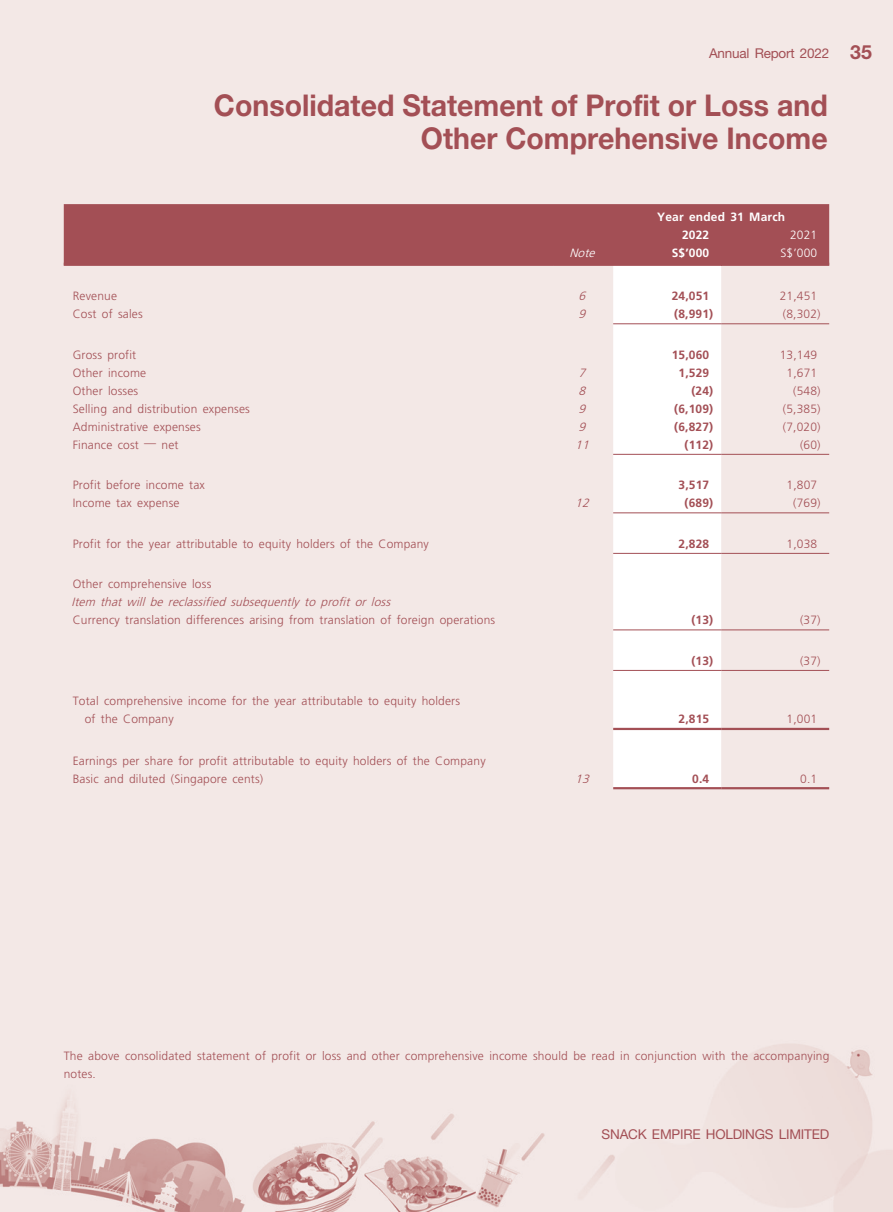
<style>
.page{position:relative;width:893px;height:1212px;background:#f3e8e6}
.page>*{position:absolute;margin:0;border:0;box-sizing:border-box;transform-origin:0 0}
.t1{font:700 30px/33px "Helvetica Neue LT Std";color:#a34f55;text-align:right;scale:.95 1}
.t2{font:13.5px "Helvetica Neue LT Std";letter-spacing:-.015em;color:#a34f55}
._15_Table_Stub{font:300 12px/18px "Frutiger LT Std";letter-spacing:.015em;color:#a34f55}
._01_Body_Text{font:300 12px/18px "Frutiger LT Std";letter-spacing:.015em;color:#a34f55}
._01_Body_Text-2{font:700 12px "Frutiger LT Std";letter-spacing:.015em;color:#a34f55}
._15_Table_Stub-2{font:italic 300 12px "Frutiger LT Std";color:#a34f55}
._01_Body_Text-3{font:700 12px "Frutiger LT Std";letter-spacing:.015em;color:#fff}
._01_Body_Text-4{font:italic 300 12px "Frutiger LT Std";color:#a34f55}
._01_Body_Text-5{font:300 12px "Frutiger LT Std";letter-spacing:.015em;color:#fff}
._01_Body_Text-6{font:italic 300 12px "Frutiger LT Std";color:#fff}
.s1{font-weight:700;font-size:19.5px}
</style>
<div class="page">
<div style="left:64px;top:204px;width:765px;height:59px;background:#a34f55"></div>
<div style="left:613px;top:258px;width:108px;height:8px;background:#a34f55"></div>
<svg style="left:613px;top:266px;width:108px;height:521px"></svg>
<hr style="left:64px;top:263px;width:489px;height:3px;background:#a34f55">
<hr style="left:553px;top:263px;width:60px;height:3px;background:#a34f55">
<hr style="left:721px;top:263px;width:108px;height:3px;background:#a34f55">
<hr style="left:613px;top:323px;width:108px;height:1px;background:#a34f55">
<hr style="left:721px;top:323px;width:108px;height:1px;background:#a34f55">
<hr style="left:613px;top:454px;width:108px;height:1px;background:#a34f55">
<hr style="left:721px;top:454px;width:108px;height:1px;background:#a34f55">
<hr style="left:613px;top:512px;width:108px;height:1px;background:#a34f55">
<hr style="left:721px;top:512px;width:108px;height:1px;background:#a34f55">
<hr style="left:613px;top:553px;width:108px;height:1px;background:#a34f55">
<hr style="left:721px;top:553px;width:108px;height:1px;background:#a34f55">
<hr style="left:613px;top:629px;width:108px;height:1px;background:#a34f55">
<hr style="left:721px;top:629px;width:108px;height:1px;background:#a34f55">
<hr style="left:613px;top:670px;width:108px;height:1px;background:#a34f55">
<hr style="left:721px;top:670px;width:108px;height:1px;background:#a34f55">
<hr style="left:613px;top:728px;width:108px;height:2px;background:#a34f55">
<hr style="left:721px;top:728px;width:108px;height:2px;background:#a34f55">
<hr style="left:613px;top:787px;width:108px;height:2px;background:#a34f55">
<hr style="left:721px;top:787px;width:108px;height:2px;background:#a34f55">
<p class="t2" style="left:709px;top:45px;width:164px">Annual Report 2022 <span class="s1">35</span></p>
<h1 class="t1" style="left:214px;top:88px;width:648px">Consolidated Statement of Profit or Loss and<br>Other Comprehensive Income</h1>
<p class="_01_Body_Text-3" style="left:657px;top:209px;width:130px">Year ended 31 March</p>
<p class="_01_Body_Text-3" style="left:682px;top:227px;width:29px">2022</p>
<p class="_01_Body_Text-5" style="left:790px;top:228px;width:29px">2021</p>
<p class="_01_Body_Text-6" style="left:569px;top:246px;width:30px">Note</p>
<p class="_01_Body_Text-3" style="left:672px;top:245px;width:39px">S$’000</p>
<p class="_01_Body_Text-5" style="left:780px;top:246px;width:38px">S$’000</p>
<p class="_15_Table_Stub" style="left:73px;top:287px;width:46px">Revenue</p>
<p class="_01_Body_Text-4" style="left:579px;top:289px;width:12px">6</p>
<p class="_01_Body_Text-2" style="left:672px;top:289px;width:39px">24,051</p>
<p class="_01_Body_Text" style="left:780px;top:287px;width:39px">21,451</p>
<p class="_15_Table_Stub" style="left:73px;top:305px;width:72px">Cost of sales</p>
<p class="_01_Body_Text-4" style="left:579px;top:307px;width:12px">9</p>
<p class="_01_Body_Text-2" style="left:674px;top:307px;width:41px">(8,991)</p>
<p class="_01_Body_Text" style="left:783px;top:305px;width:39px">(8,302)</p>
<p class="_15_Table_Stub" style="left:73px;top:346px;width:65px">Gross profit</p>
<p class="_01_Body_Text-2" style="left:672px;top:347px;width:39px">15,060</p>
<p class="_01_Body_Text" style="left:780px;top:346px;width:39px">13,149</p>
<p class="_15_Table_Stub" style="left:73px;top:364px;width:75px">Other income</p>
<p class="_01_Body_Text-4" style="left:579px;top:366px;width:12px">7</p>
<p class="_01_Body_Text-2" style="left:678px;top:365px;width:32px">1,529</p>
<p class="_01_Body_Text" style="left:786px;top:364px;width:32px">1,671</p>
<p class="_15_Table_Stub" style="left:73px;top:382px;width:67px">Other losses</p>
<p class="_01_Body_Text-4" style="left:579px;top:384px;width:12px">8</p>
<p class="_01_Body_Text-2" style="left:691px;top:383px;width:23px">(24)</p>
<p class="_01_Body_Text" style="left:793px;top:382px;width:29px">(548)</p>
<p class="_15_Table_Stub" style="left:73px;top:400px;width:179px">Selling and distribution expenses</p>
<p class="_01_Body_Text-4" style="left:579px;top:402px;width:12px">9</p>
<p class="_01_Body_Text-2" style="left:674px;top:401px;width:41px">(6,109)</p>
<p class="_01_Body_Text" style="left:783px;top:400px;width:39px">(5,385)</p>
<p class="_15_Table_Stub" style="left:73px;top:418px;width:130px">Administrative expenses</p>
<p class="_01_Body_Text-4" style="left:579px;top:420px;width:12px">9</p>
<p class="_01_Body_Text-2" style="left:674px;top:419px;width:41px">(6,827)</p>
<p class="_01_Body_Text" style="left:783px;top:418px;width:39px">(7,020)</p>
<p class="_15_Table_Stub" style="left:73px;top:436px;width:107px">Finance cost — net</p>
<p class="_01_Body_Text-4" style="left:575px;top:438px;width:19px">11</p>
<p class="_01_Body_Text-2" style="left:684px;top:437px;width:30px">(112)</p>
<p class="_01_Body_Text" style="left:800px;top:436px;width:22px">(60)</p>
<p class="_15_Table_Stub" style="left:73px;top:476px;width:134px">Profit before income tax</p>
<p class="_01_Body_Text-2" style="left:678px;top:478px;width:32px">3,517</p>
<p class="_01_Body_Text" style="left:786px;top:476px;width:32px">1,807</p>
<p class="_15_Table_Stub" style="left:73px;top:494px;width:108px">Income tax expense</p>
<p class="_01_Body_Text-4" style="left:575px;top:496px;width:19px">12</p>
<p class="_01_Body_Text-2" style="left:684px;top:496px;width:30px">(689)</p>
<p class="_01_Body_Text" style="left:793px;top:494px;width:29px">(769)</p>
<p class="_15_Table_Stub" style="left:73px;top:535px;width:358px">Profit for the year attributable to equity holders of the Company</p>
<p class="_01_Body_Text-2" style="left:678px;top:536px;width:32px">2,828</p>
<p class="_01_Body_Text" style="left:786px;top:535px;width:32px">1,038</p>
<p class="_15_Table_Stub" style="left:73px;top:575px;width:140px">Other comprehensive loss</p>
<p class="_15_Table_Stub-2" style="left:72px;top:595px;width:324px">Item that will be reclassified subsequently to profit or loss</p>
<p class="_15_Table_Stub" style="left:73px;top:611px;width:424px">Currency translation differences arising from translation of foreign operations</p>
<p class="_01_Body_Text-2" style="left:691px;top:613px;width:23px">(13)</p>
<p class="_01_Body_Text" style="left:800px;top:611px;width:22px">(37)</p>
<p class="_01_Body_Text-2" style="left:691px;top:653px;width:23px">(13)</p>
<p class="_01_Body_Text" style="left:800px;top:652px;width:22px">(37)</p>
<p class="_15_Table_Stub" style="left:85px;top:692px;width:377px;text-indent:-12px">Total comprehensive income for the year attributable to equity holders of the Company</p>
<p class="_01_Body_Text-2" style="left:678px;top:712px;width:32px">2,815</p>
<p class="_01_Body_Text" style="left:786px;top:710px;width:32px">1,001</p>
<p class="_15_Table_Stub" style="left:73px;top:751px;width:414px">Earnings per share for profit attributable to equity holders of the Company</p>
<p class="_15_Table_Stub" style="left:73px;top:769px;width:192px">Basic and diluted (Singapore cents)</p>
<p class="_01_Body_Text-4" style="left:575px;top:772px;width:19px">13</p>
<p class="_01_Body_Text-2" style="left:692px;top:771px;width:19px">0.4</p>
<p class="_01_Body_Text" style="left:800px;top:769px;width:19px">0.1</p>
<p class="_01_Body_Text" style="left:64px;top:1047px;width:767px">The above consolidated statement of profit or loss and other comprehensive income should be read in conjunction with the accompanying notes.</p>
<p class="t2" style="left:602px;top:1126px;width:229px">SNACK EMPIRE HOLDINGS LIMITED</p>
</div>
